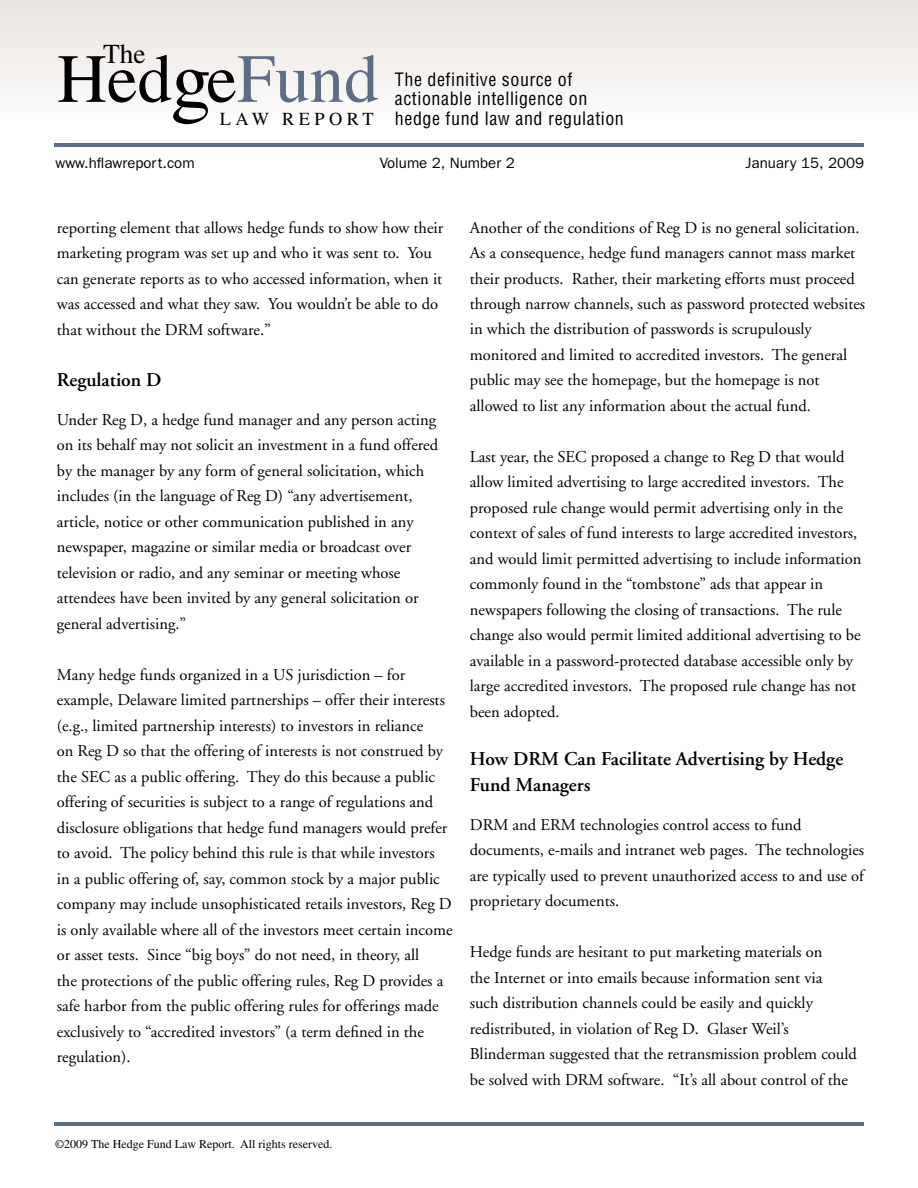
<style>
.page{position:relative;width:918px;height:1188px;background:#fff}
.page>*{position:absolute;margin:0;border:0;box-sizing:border-box;transform-origin:0 0}
.t1{font:80.55px "Times";color:#000}
.t2{font:68.85px "Times";color:#000}
.t3{font:27.45px "Times";color:#000}
.t4{font:600 19.5px/25.5px "Adobe Garamond";color:#000}
.t5{font:18.3px "Times";letter-spacing:.24em;color:#000}
.t6{font:condensed 18px/19.5px "Helvetica LT Std";letter-spacing:.03em;color:#000}
.t7{font:16.5px/25.5px "Adobe Garamond";color:#000}
.t8{font:15px "Franklin Gothic";color:#000}
.t9{font:12px "Times";color:#000}
.s1{color:#5c6e87}
</style>
<div class="page">
<div style="left:0;top:0;width:918px;height:123px;background:linear-gradient(to bottom,#e9e4df,#fdfcfc)"></div>
<hr style="left:54px;top:1122px;width:809px;height:4px;background:#5c6e87">
<hr style="left:54px;top:143px;width:809px;height:4px;background:#5c6e87">
<h3 class="t3" style="left:103px;top:38px;width:44px">The</h3>
<h2 class="t2" style="left:57px;top:40px;width:323px">Hed e<span class="s1">Fund</span></h2>
<h1 class="t1" style="left:171px;top:34px;width:42px">g</h1>
<p class="t5" style="left:220px;top:109px;width:155px">LAW REPORT</p>
<p class="t6" style="left:395px;top:69px;width:231px">The definitive source of actionable intelligence on hedge fund law and regulation</p>
<p class="t8" style="left:56px;top:154px;width:141px">www.hflawreport.com</p>
<p class="t8" style="left:380px;top:154px;width:136px">Volume 2, Number 2</p>
<p class="t8" style="left:746px;top:154px;width:120px">January 15, 2009</p>
<p class="t7" style="left:57px;top:215px;width:388px">reporting element that allows hedge funds to show how their marketing program was set up and who it was sent to. You can generate reports as to who accessed information, when it was accessed and what they saw. You wouldn’t be able to do that without the DRM software.”</p>
<p class="t4" style="left:57px;top:367px;width:106px">Regulation D</p>
<p class="t7" style="left:57px;top:407px;width:383px">Under Reg D, a hedge fund manager and any person acting on its behalf may not solicit an investment in a fund offered by the manager by any form of general solicitation, which includes (in the language of Reg D) “any advertisement, article, notice or other communication published in any newspaper, magazine or similar media or broadcast over television or radio, and any seminar or meeting whose attendees have been invited by any general solicitation or general advertising.”</p>
<p class="t7" style="left:57px;top:662px;width:397px">Many hedge funds organized in a US jurisdiction – for example, Delaware limited partnerships – offer their interests (e.g., limited partnership interests) to investors in reliance<br>on Reg D so that the offering of interests is not construed by the SEC as a public offering. They do this because a public offering of securities is subject to a range of regulations and disclosure obligations that hedge fund managers would prefer to avoid. The policy behind this rule is that while investors<br>in a public offering of, say, common stock by a major public company may include unsophisticated retails investors, Reg D is only available where all of the investors meet certain income or asset tests. Since “big boys” do not need, in theory, all<br>the protections of the public offering rules, Reg D provides a safe harbor from the public offering rules for offerings made exclusively to “accredited investors” (a term defined in the regulation).</p>
<p class="t7" style="left:470px;top:215px;width:397px">Another of the conditions of Reg D is no general solicitation.<br>As a consequence, hedge fund managers cannot mass market their products. Rather, their marketing efforts must proceed through narrow channels, such as password protected websites in which the distribution of passwords is scrupulously monitored and limited to accredited investors. The general public may see the homepage, but the homepage is not allowed to list any information about the actual fund.</p>
<p class="t7" style="left:470px;top:444px;width:393px">Last year, the SEC proposed a change to Reg D that would allow limited advertising to large accredited investors. The proposed rule change would permit advertising only in the context of sales of fund interests to large accredited investors, and would limit permitted advertising to include information commonly found in the “tombstone” ads that appear in newspapers following the closing of transactions. The rule change also would permit limited additional advertising to be available in a password-protected database accessible only by large accredited investors. The proposed rule change has not been adopted.</p>
<p class="t4" style="left:470px;top:747px;width:375px">How DRM Can Facilitate Advertising by Hedge<br>Fund Managers</p>
<p class="t7" style="left:470px;top:812px;width:396px">DRM and ERM technologies control access to fund documents, e-mails and intranet web pages. The technologies are typically used to prevent unauthorized access to and use of proprietary documents.</p>
<p class="t7" style="left:470px;top:940px;width:389px">Hedge funds are hesitant to put marketing materials on<br>the Internet or into emails because information sent via<br>such distribution channels could be easily and quickly redistributed, in violation of Reg D. Glaser Weil’s Blinderman suggested that the retransmission problem could be solved with DRM software. “It’s all about control of the</p>
<p class="t9" style="left:55px;top:1137px;width:279px">©2009 The Hedge Fund Law Report. All rights reserved.</p>
</div>
